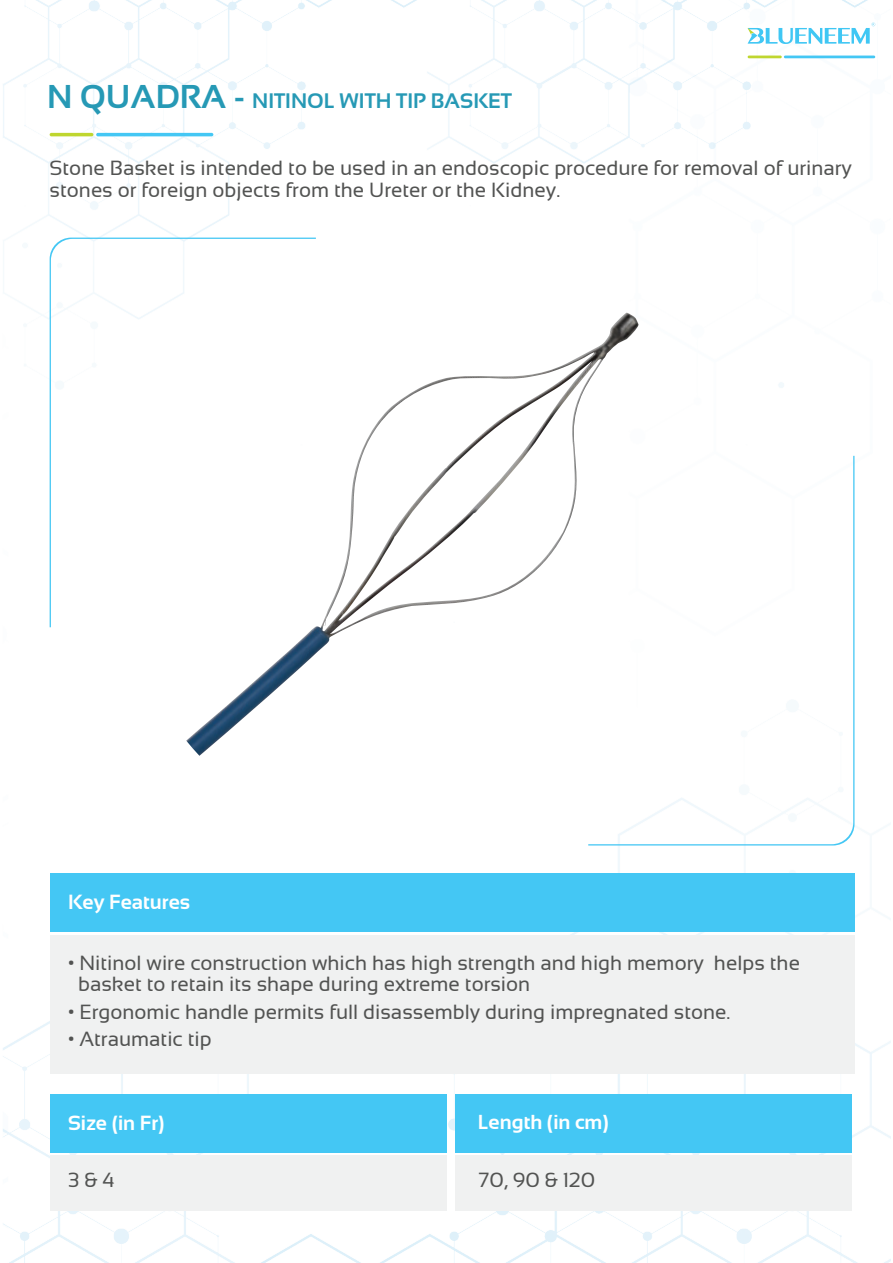
<style>
.page{position:relative;width:893px;height:1263px;background:#fff}
.page>*{position:absolute;margin:0;border:0;box-sizing:border-box;transform-origin:0 0}
.t1{font:700 21px "Sansation";color:#2699b5}
.t2{font:20.55px/22.5px "Sansation";color:#525352}
.t3{font:700 20.55px "Sansation";color:#fff}
.t4{font:700 20.25px "Sansation";color:#fff}
.s1{font-size:33px}
</style>
<div class="page">
<img style="left:3px;top:0;width:887px;height:1263px">
<hr style="left:96px;top:133px;width:117px;height:3px;background:#44c7f4;border-radius:2px">
<hr style="left:50px;top:133px;width:43px;height:3px;background:#bfd62f;border-radius:2px">
<hr style="left:784px;top:56px;width:91px;height:2px;background:#44c7f4">
<hr style="left:748px;top:56px;width:34px;height:2px;background:#bfd62f">
<svg style="left:748px;top:23px;width:127px;height:21px"></svg>
<div style="left:50px;top:873px;width:804px;height:59px;background:#44c7f4"></div>
<div style="left:50px;top:935px;width:804px;height:139px;background:#f0f1f1"></div>
<div style="left:50px;top:1094px;width:397px;height:58px;background:#44c7f4"></div>
<div style="left:50px;top:1155px;width:397px;height:55px;background:#f0f1f1"></div>
<div style="left:455px;top:1094px;width:397px;height:58px;background:#44c7f4"></div>
<div style="left:455px;top:1155px;width:397px;height:55px;background:#f0f1f1"></div>
<svg style="left:50px;top:238px;width:266px;height:389px"></svg>
<svg style="left:588px;top:456px;width:266px;height:389px"></svg>
<p class="t1" style="left:47px;top:88px;width:466px"><span class="s1">N QUADRA -</span> NITINOL WITH TIP BASKET</p>
<p class="t2" style="left:50px;top:156px;width:804px">Stone Basket is intended to be used in an endoscopic procedure for removal of urinary stones or foreign objects from the Ureter or the Kidney.</p>
<p class="t3" style="left:68px;top:890px;width:124px">Key Features</p>
<p class="t2" style="left:78px;top:953px;width:723px;line-height:21px;text-indent:-10px">• Nitinol wire construction which has high strength and high memory helps the basket to retain its shape during extreme torsion</p>
<p class="t2" style="left:68px;top:1000px;width:664px">• Ergonomic handle permits full disassembly during impregnated stone.</p>
<p class="t2" style="left:68px;top:1028px;width:145px">• Atraumatic tip</p>
<p class="t3" style="left:68px;top:1111px;width:98px">Size (in Fr)</p>
<p class="t2" style="left:68px;top:1168px;width:48px">3 &amp; 4</p>
<p class="t2" style="left:479px;top:1168px;width:118px">70, 90 &amp; 120</p>
<p class="t4" style="left:478px;top:1111px;width:133px">Length (in cm)</p>
</div>
